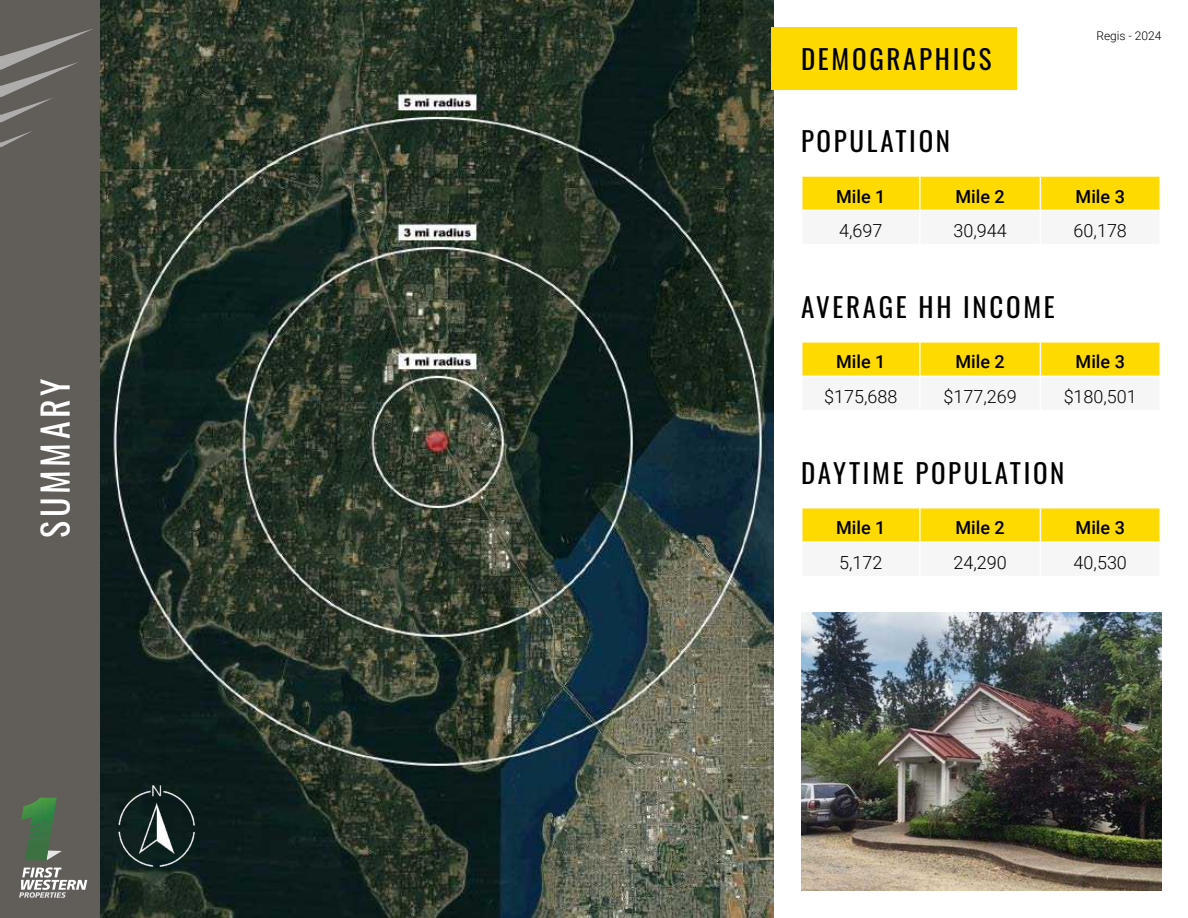
<style>
.page{position:relative;width:1188px;height:918px;background:#fff}
.page>*{position:absolute;margin:0;border:0;box-sizing:border-box;transform-origin:0 0}
.t1{font:36px "Oswald";letter-spacing:.1em;color:#fff}
.t2{font:27px "Oswald";letter-spacing:.1em;color:#000}
.t3{font:300 18px "Roboto";color:#000}
.t4{font:500 18px "Roboto";color:#000}
.t5{font:300 12px "Roboto";color:#000}
</style>
<div class="page">
<img style="left:100px;top:0;width:674px;height:918px">
<div style="left:0;top:0;width:100px;height:918px;background:#615d59"></div>
<svg style="left:19px;top:867px;width:68px;height:31px"></svg>
<svg style="left:57px;top:850px;width:5px;height:4px"></svg>
<img style="left:21px;top:798px;width:36px;height:62px">
<svg style="left:0;top:29px;width:93px;height:94px"></svg>
<svg style="left:0;top:131px;width:32px;height:16px"></svg>
<div style="left:771px;top:27px;width:246px;height:63px;background:#fdd900"></div>
<div style="left:802px;top:177px;width:358px;height:33px;background:#ffda00"></div>
<hr style="left:919px;top:177px;width:2px;height:33px;background:#fff">
<hr style="left:1040px;top:177px;width:1px;height:33px;background:#fff">
<div style="left:802px;top:343px;width:358px;height:33px;background:#ffda00"></div>
<hr style="left:919px;top:343px;width:2px;height:33px;background:#fff">
<hr style="left:1040px;top:343px;width:1px;height:33px;background:#fff">
<div style="left:802px;top:508px;width:358px;height:33px;background:#ffda00"></div>
<hr style="left:919px;top:508px;width:2px;height:33px;background:#fff">
<hr style="left:1040px;top:508px;width:1px;height:33px;background:#fff">
<img style="left:801px;top:613px;width:360px;height:278px">
<img style="left:108px;top:774px;width:99px;height:108px">
<h1 class="t1" style="left:23px;top:538px;width:161px;rotate:-90deg">SUMMARY</h1>
<h2 class="t2" style="left:801px;top:35px;width:192px">DEMOGRAPHICS</h2>
<h2 class="t2" style="left:801px;top:117px;width:151px">POPULATION</h2>
<p class="t5" style="left:1096px;top:27px;width:67px">Regis - 2024</p>
<p class="t4" style="left:836px;top:184px;width:51px">Mile 1</p>
<p class="t4" style="left:955px;top:184px;width:51px">Mile 2</p>
<p class="t4" style="left:1076px;top:184px;width:51px">Mile 3</p>
<p class="t3" style="left:839px;top:218px;width:45px">4,697</p>
<p class="t3" style="left:953px;top:218px;width:55px">30,944</p>
<p class="t3" style="left:1074px;top:218px;width:55px">60,178</p>
<h2 class="t2" style="left:801px;top:283px;width:255px">AVERAGE HH INCOME</h2>
<p class="t4" style="left:836px;top:349px;width:51px">Mile 1</p>
<p class="t4" style="left:955px;top:349px;width:51px">Mile 2</p>
<p class="t4" style="left:1076px;top:349px;width:51px">Mile 3</p>
<p class="t3" style="left:824px;top:384px;width:75px">$175,688</p>
<p class="t3" style="left:943px;top:384px;width:75px">$177,269</p>
<p class="t3" style="left:1064px;top:384px;width:75px">$180,501</p>
<h2 class="t2" style="left:801px;top:449px;width:265px">DAYTIME POPULATION</h2>
<p class="t4" style="left:836px;top:515px;width:51px">Mile 1</p>
<p class="t4" style="left:955px;top:515px;width:51px">Mile 2</p>
<p class="t4" style="left:1076px;top:515px;width:51px">Mile 3</p>
<p class="t3" style="left:839px;top:550px;width:45px">5,172</p>
<p class="t3" style="left:953px;top:550px;width:55px">24,290</p>
<p class="t3" style="left:1074px;top:550px;width:55px">40,530</p>
</div>
